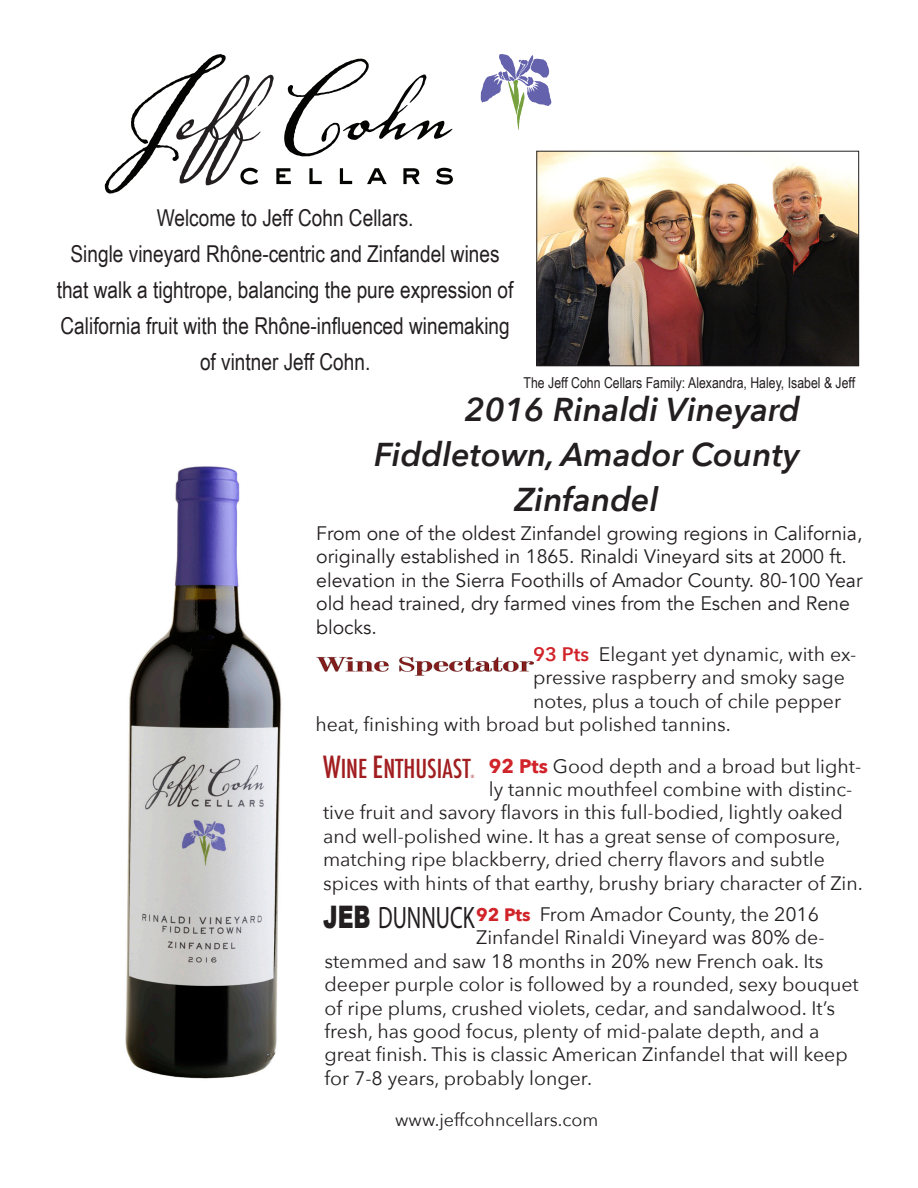
<style>
.page{position:relative;width:918px;height:1188px;background:#fff}
.page>*{position:absolute;margin:0;border:0;box-sizing:border-box;transform-origin:0 0}
.t1{font:italic 600 33px "Avenir Next";color:#231f20}
.t2{font:31.05px "Myriad Pro";color:#231f20;scale:.71 1}
.t3{font:500 condensed 25.5px "Futura";color:#a11d20}
.t4{font:23.25px/36px "Arial Narrow";color:#231f20;text-align:center}
.t5{font:19.5px "Avenir Next";color:#231f20}
.t6{font:19.5px/23.4px "Avenir";color:#231f20}
.t7{font:18px "Avenir Next";color:#231f20}
.t8{font:15px "Arial Narrow";color:#231f20}
.t9{font:500 condensed 4.2px "Futura";color:#a11d20}
.s1{font-weight:600;color:#d1232a}
.s2{font-size:29.7px}
.s3{font-weight:700;color:#d1232a}
.s4{font-family:"Arial";font-weight:900}
.s5{font-weight:700;font-size:18px;color:#d1232a}
</style>
<div class="page">
<img style="left:316px;top:656px;width:217px;height:20px">
<img style="left:538px;top:153px;width:319px;height:211px">
<div style="left:536px;top:151px;width:323px;height:215px;border:1px solid #231f20"></div>
<svg style="left:105px;top:54px;width:348px;height:140px"></svg>
<svg style="left:481px;top:54px;width:71px;height:76px"></svg>
<img style="left:125px;top:466px;width:157px;height:613px">
<p class="t4" style="left:157px;top:199px;width:258px">Welcome to Jeff Cohn Cellars.</p>
<p class="t4" style="left:57px;top:235px;width:458px">Single vineyard Rhône-centric and Zinfandel wines that walk a tightrope, balancing the pure expression of</p>
<p class="t4" style="left:61px;top:307px;width:451px">California fruit with the Rhône-influenced winemaking of vintner Jeff Cohn.</p>
<p class="t8" style="left:524px;top:371px;width:333px">The Jeff Cohn Cellars Family: Alexandra, Haley, Isabel &amp; Jeff</p>
<p class="t1" style="left:465px;top:381px;width:337px">2016 Rinaldi Vineyard</p>
<p class="t1" style="left:374px;top:426px;width:427px">Fiddletown, Amador County</p>
<p class="t1" style="left:515px;top:471px;width:145px">Zinfandel</p>
<p class="t6" style="left:316px;top:522px;width:548px">From one of the oldest Zinfandel growing regions in California, originally established in 1865. Rinaldi Vineyard sits at 2000 ft. elevation in the Sierra Foothills of Amador County. 80-100 Year old head trained, dry farmed vines from the Eschen and Rene blocks.</p>
<p class="t5" style="left:533px;top:638px;width:325px"><span class="s1">93 Pts</span> Elegant yet dynamic, with ex-</p>
<p class="t5" style="left:533px;top:661px;width:313px">pressive raspberry and smoky sage</p>
<p class="t5" style="left:533px;top:685px;width:309px">notes, plus a touch of chile pepper</p>
<p class="t5" style="left:315px;top:708px;width:417px">heat, finishing with broad but polished tannins.</p>
<p class="t3" style="left:323px;top:752px;width:149px"><span class="s2">W</span>INE <span class="s2">E</span>NTHUSIAST</p>
<p class="t5" style="left:489px;top:749px;width:374px"><span class="s3">92 Pts</span> Good depth and a broad but light-</p>
<p class="t5" style="left:489px;top:773px;width:365px">ly tannic mouthfeel combine with distinc-</p>
<p class="t5" style="left:323px;top:796px;width:521px">tive fruit and savory flavors in this full-bodied, lightly oaked</p>
<p class="t5" style="left:323px;top:819px;width:519px">and well-polished wine. It has a great sense of composure,</p>
<p class="t5" style="left:323px;top:843px;width:503px">matching ripe blackberry, dried cherry flavors and subtle</p>
<p class="t5" style="left:323px;top:866px;width:541px">spices with hints of that earthy, brushy briary character of Zin.</p>
<p class="t9" style="left:471px;top:773px;width:5px">®</p>
<p class="t2" style="left:323px;top:899px;width:215px"><span class="s4">JEB</span> DUNNUCK</p>
<p class="t5" style="left:476px;top:898px;width:344px"><span class="s5">92 Pts</span> From Amador County, the 2016</p>
<p class="t5" style="left:476px;top:921px;width:350px">Zinfandel Rinaldi Vineyard was 80% de-</p>
<p class="t5" style="left:324px;top:945px;width:500px">stemmed and saw 18 months in 20% new French oak. Its</p>
<p class="t5" style="left:324px;top:968px;width:536px">deeper purple color is followed by a rounded, sexy bouquet</p>
<p class="t5" style="left:324px;top:991px;width:512px">of ripe plums, crushed violets, cedar, and sandalwood. It’s</p>
<p class="t5" style="left:324px;top:1015px;width:497px">fresh, has good focus, plenty of mid-palate depth, and a</p>
<p class="t5" style="left:324px;top:1038px;width:525px">great finish. This is classic American Zinfandel that will keep</p>
<p class="t5" style="left:324px;top:1062px;width:269px">for 7-8 years, probably longer.</p>
<p class="t7" style="left:395px;top:1105px;width:205px">www.jeffcohncellars.com</p>
</div>
